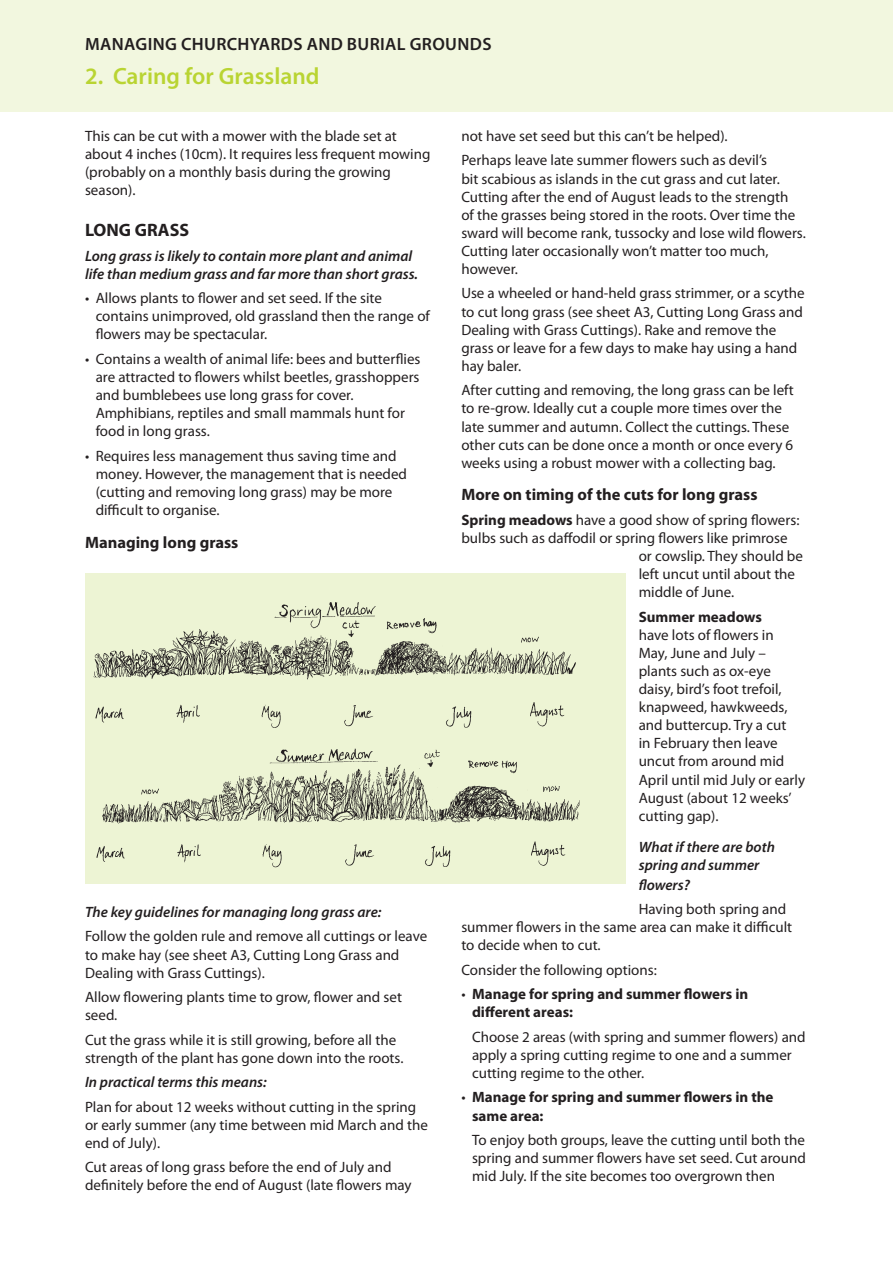
<style>
.page{position:relative;width:893px;height:1263px;background:#fff}
.page>*{position:absolute;margin:0;border:0;box-sizing:border-box;transform-origin:0 0}
.t1{font:600 23.55px "Myriad Pro";color:#b9d432}
.t2{font:700 18px "Myriad Pro";color:#231f20}
.t3{font:600 17.85px "Myriad Pro";letter-spacing:.02em;color:#231f20}
.t4{font:700 16.5px "Myriad Pro";color:#231f20}
.t5{font:15px/18.1px "Myriad Pro";color:#231f20}
.t6{font:italic 600 15px/18.1px "Myriad Pro";color:#231f20}
.t7{font:700 15px/18.1px "Myriad Pro";color:#231f20}
.s1{font-weight:700}
.s2{font-weight:400}
</style>
<div class="page">
<div style="left:0;top:0;width:893px;height:112px;background:#f2f7df"></div>
<img style="left:85px;top:573px;width:541px;height:310px">
<p class="t3" style="left:85px;top:33px;width:408px">MANAGING CHURCHYARDS AND BURIAL GROUNDS</p>
<h1 class="t1" style="left:85px;top:61px;width:236px">2. Caring for Grassland</h1>
<p class="t5" style="left:85px;top:127px;width:347px">This can be cut with a mower with the blade set at about 4 inches (10cm). It requires less frequent mowing (probably on a monthly basis during the growing season).</p>
<p class="t2" style="left:85px;top:218px;width:106px">LONG GRASS</p>
<p class="t6" style="left:85px;top:246px;width:335px">Long grass is likely to contain more plant and animal life than medium grass and far more than short grass.</p>
<p class="t5" style="left:96px;top:289px;width:336px;text-indent:-11px">• Allows plants to flower and set seed. If the site contains unimproved, old grassland then the range of flowers may be spectacular.</p>
<p class="t5" style="left:96px;top:349px;width:326px;text-indent:-11px">• Contains a wealth of animal life: bees and butterflies are attracted to flowers whilst beetles, grasshoppers and bumblebees use long grass for cover.<br>Amphibians, reptiles and small mammals hunt for food in long grass.</p>
<p class="t5" style="left:96px;top:446px;width:313px;text-indent:-11px">• Requires less management thus saving time and money. However, the management that is needed (cutting and removing long grass) may be more difficult to organise.</p>
<p class="t4" style="left:85px;top:531px;width:155px">Managing long grass</p>
<p class="t6" style="left:85px;top:902px;width:298px">The key guidelines for managing long grass are:</p>
<p class="t5" style="left:85px;top:927px;width:344px">Follow the golden rule and remove all cuttings or leave to make hay (see sheet A3, Cutting Long Grass and<br>Dealing with Grass Cuttings).</p>
<p class="t5" style="left:85px;top:988px;width:318px">Allow flowering plants time to grow, flower and set seed.</p>
<p class="t5" style="left:85px;top:1030px;width:320px">Cut the grass while it is still growing, before all the strength of the plant has gone down into the roots.</p>
<p class="t6" style="left:85px;top:1073px;width:183px">In practical terms this means:</p>
<p class="t5" style="left:85px;top:1097px;width:344px">Plan for about 12 weeks without cutting in the spring or early summer (any time between mid March and the end of July).</p>
<p class="t5" style="left:85px;top:1158px;width:328px">Cut areas of long grass before the end of July and definitely before the end of August (late flowers may</p>
<p class="t5" style="left:461px;top:123px;width:307px;line-height:24.5px">not have set seed but this can’t be helped).<br>Perhaps leave late summer flowers such as devil’s</p>
<p class="t5" style="left:461px;top:169px;width:346px">bit scabious as islands in the cut grass and cut later.<br>Cutting after the end of August leads to the strength<br>of the grasses being stored in the roots. Over time the sward will become rank, tussocky and lose wild flowers.<br>Cutting later occasionally won’t matter too much, however.</p>
<p class="t5" style="left:461px;top:284px;width:345px">Use a wheeled or hand-held grass strimmer, or a scythe to cut long grass (see sheet A3, Cutting Long Grass and Dealing with Grass Cuttings). Rake and remove the grass or leave for a few days to make hay using a hand hay baler.</p>
<p class="t5" style="left:461px;top:381px;width:334px">After cutting and removing, the long grass can be left to re-grow. Ideally cut a couple more times over the late summer and autumn. Collect the cuttings. These other cuts can be done once a month or once every 6 weeks using a robust mower with a collecting bag.</p>
<p class="t4" style="left:461px;top:484px;width:298px">More on timing of the cuts for long grass</p>
<p class="t5" style="left:461px;top:510px;width:340px"><span class="s1">Spring meadows</span> have a good show of spring flowers:</p>
<p class="t5" style="left:461px;top:529px;width:328px">bulbs such as daffodil or spring flowers like primrose</p>
<p class="t5" style="left:639px;top:547px;width:166px">or cowslip. They should be</p>
<p class="t5" style="left:639px;top:565px;width:158px">left uncut until about the</p>
<p class="t5" style="left:639px;top:583px;width:97px">middle of June.</p>
<p class="t7" style="left:639px;top:607px;width:125px">Summer meadows</p>
<p class="t5" style="left:639px;top:625px;width:168px">have lots of flowers in<br>May, June and July – plants such as ox-eye daisy, bird’s foot trefoil, knapweed, hawkweeds, and buttercup. Try a cut<br>in February then leave uncut from around mid<br>April until mid July or early<br>August (about 12 weeks’ cutting gap).</p>
<p class="t6" style="left:639px;top:837px;width:138px">What if there are both spring and summer</p>
<p class="t6" style="left:639px;top:875px;width:53px">flowers?</p>
<p class="t5" style="left:461px;top:900px;width:332px;text-indent:177px">Having both spring and summer flowers in the same area can make it difficult to decide when to cut.</p>
<p class="t5" style="left:461px;top:960px;width:197px">Consider the following options:</p>
<p class="t7" style="left:472px;top:984px;width:278px;text-indent:-11px"><span class="s2">•</span> Manage for spring and summer flowers in different areas:</p>
<p class="t5" style="left:472px;top:1027px;width:335px">Choose 2 areas (with spring and summer flowers) and apply a spring cutting regime to one and a summer cutting regime to the other.</p>
<p class="t7" style="left:472px;top:1088px;width:303px;text-indent:-11px"><span class="s2">•</span> Manage for spring and summer flowers in the same area:</p>
<p class="t5" style="left:472px;top:1131px;width:335px;text-align:justify">To enjoy both groups, leave the cutting until both the spring and summer flowers have set seed. Cut around mid July. If the site becomes too overgrown then</p>
</div>
